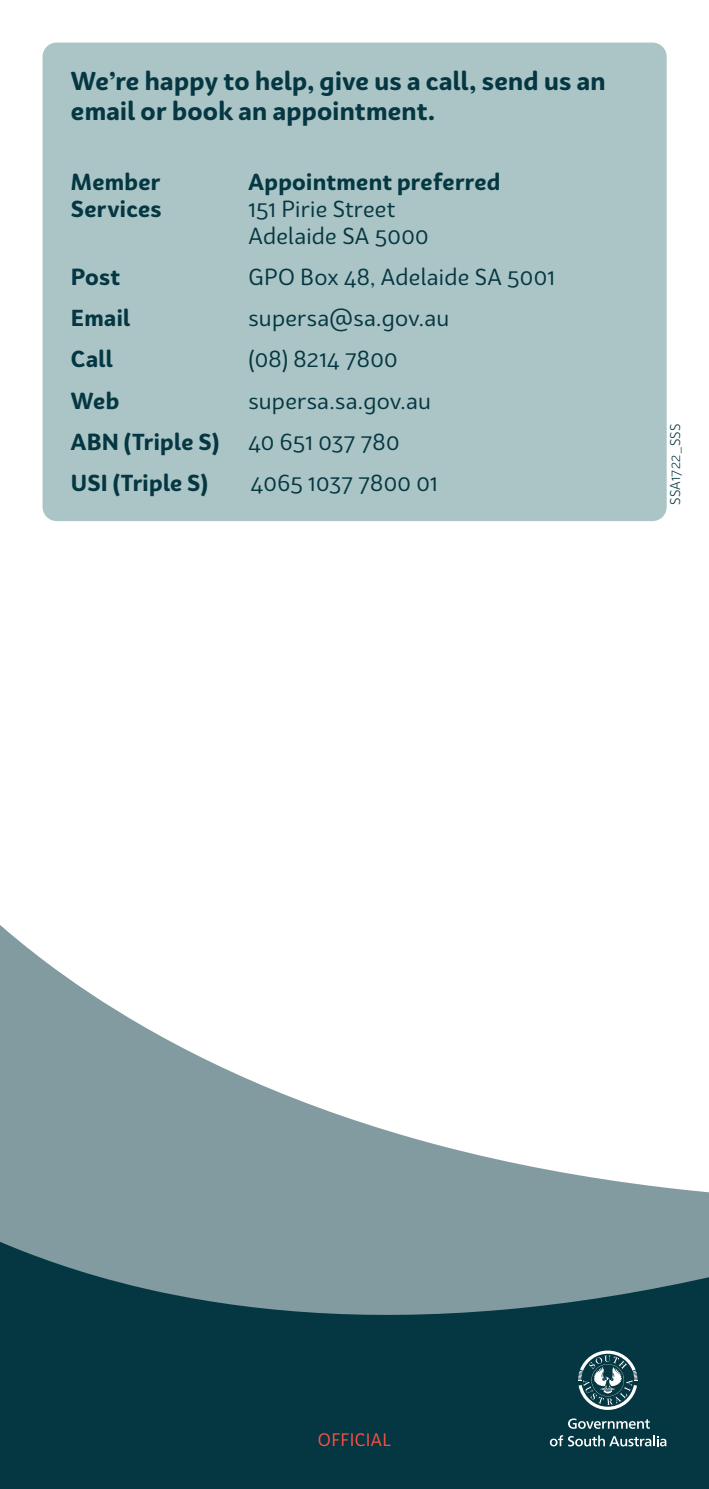
<style>
.page{position:relative;width:709px;height:1489px;background:#fff}
.page>*{position:absolute;margin:0;border:0;box-sizing:border-box;transform-origin:0 0}
.t1{font:700 25px/30px "Bw Surco";letter-spacing:.01em;color:#053742}
.t2{font:22.5px/27px "Bw Surco";letter-spacing:.01em;color:#053742}
.t3{font:700 22.5px "Bw Surco";letter-spacing:.015em;color:#053742}
.t4{font:17.5px "Bw Surco";letter-spacing:.02em;color:#ff4f42}
.t5{font:13.75px "Bw Surco";letter-spacing:.015em;color:#053742}
</style>
<div class="page">
<svg style="left:0;top:925px;width:709px;height:563px"></svg>
<svg style="left:568px;top:1418px;width:82px;height:10px"></svg>
<svg style="left:550px;top:1434px;width:116px;height:12px"></svg>
<svg style="left:578px;top:1350px;width:59px;height:59px"></svg>
<div style="left:43px;top:43px;width:623px;height:478px;background:#abc5c7;border-radius:14px"></div>
<p class="t1" style="left:71px;top:65px;width:536px">We’re happy to help, give us a call, send us an email or book an appointment.</p>
<p class="t3" style="left:71px;top:166px;width:91px">Member</p>
<p class="t3" style="left:248px;top:166px;width:253px">Appointment preferred</p>
<p class="t3" style="left:71px;top:193px;width:92px">Services</p>
<p class="t2" style="left:248px;top:194px;width:182px">151 Pirie Street<br>Adelaide SA 5000</p>
<p class="t3" style="left:71px;top:261px;width:51px">Post</p>
<p class="t2" style="left:248px;top:262px;width:308px">GPO Box 48, Adelaide SA 5001</p>
<p class="t3" style="left:71px;top:302px;width:61px">Email</p>
<p class="t2" style="left:248px;top:304px;width:202px">supersa@sa.gov.au</p>
<p class="t3" style="left:71px;top:343px;width:43px">Call</p>
<p class="t2" style="left:248px;top:345px;width:151px">(08) 8214 7800</p>
<p class="t3" style="left:71px;top:385px;width:50px">Web</p>
<p class="t2" style="left:248px;top:386px;width:184px">supersa.sa.gov.au</p>
<p class="t3" style="left:71px;top:426px;width:150px">ABN (Triple S)</p>
<p class="t2" style="left:248px;top:427px;width:152px">40 651 037 780</p>
<p class="t3" style="left:71px;top:467px;width:139px">USI (Triple S)</p>
<p class="t2" style="left:251px;top:468px;width:188px">4065 1037 7800 01</p>
<p class="t5" style="left:666px;top:505px;width:83px;rotate:-90deg">SSA1722_SSS</p>
<p class="t4" style="left:318px;top:1428px;width:75px">OFFICIAL</p>
</div>
